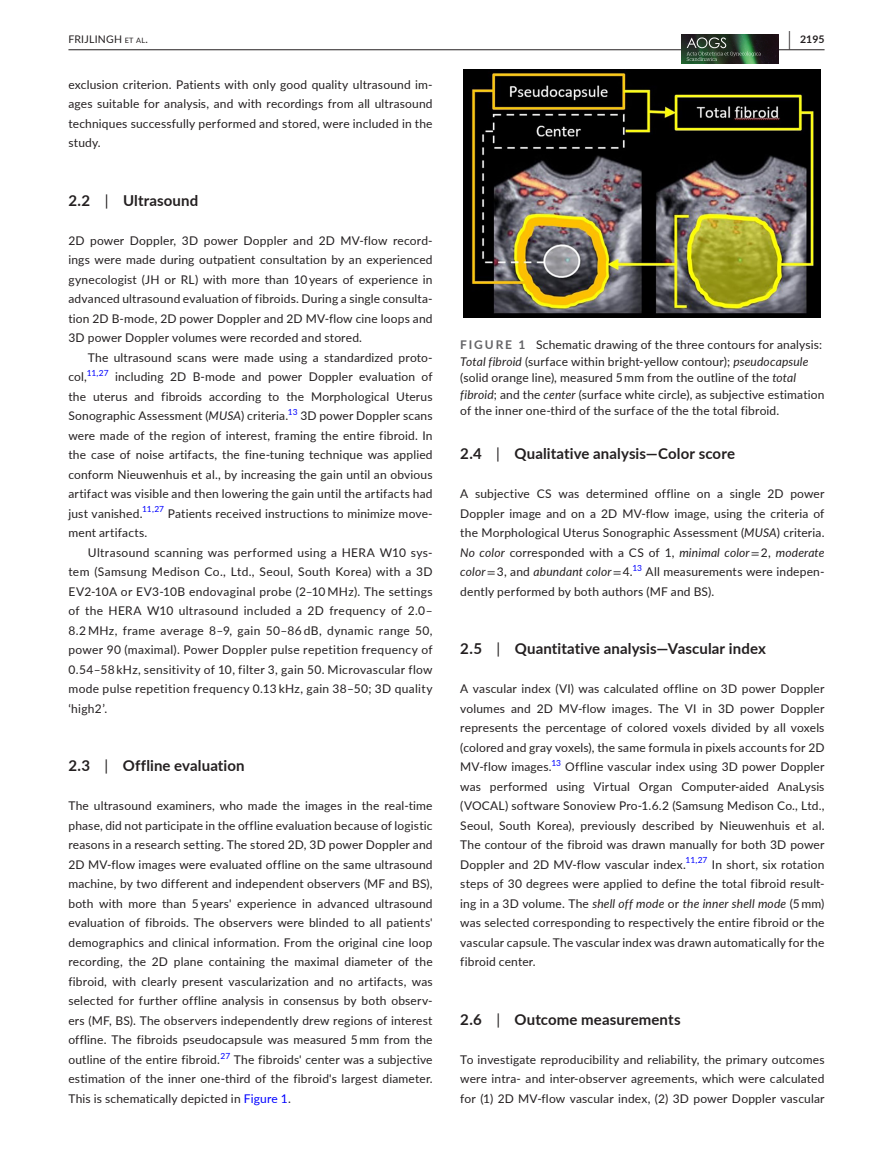
<style>
.page{position:relative;width:893px;height:1174px;background:#fff}
.page>*{position:absolute;margin:0;border:0;box-sizing:border-box;transform-origin:0 0}
.t1{font:700 15px "Lato";letter-spacing:.005em;color:#231f20}
.t2{font:12px/19.5px "Lato";letter-spacing:.015em;color:#231f20;text-align:justify}
.t3{font:10.5px "Lato";letter-spacing:.02em;color:#231f20}
.t4{font:700 10.5px "Lato";color:#231f20}
.t5{font:8.4px "Lato";color:#00f}
.s1{font-size:7.35px}
.s2{font-size:19.5px}
.s3{font-weight:400}
.s4{font-style:italic}
.s5{color:#00f}
.s6{font-weight:700;color:#636366}
.s7{font-family:"STIX"}
</style>
<div class="page">
<hr style="left:68px;top:49px;width:756px;height:1px;background:#231f20">
<img style="left:682px;top:34px;width:97px;height:30px">
<svg style="left:687px;top:37px;width:74px;height:24px;background:#3f5843"></svg>
<img style="left:464px;top:69px;width:357px;height:248px">
<p class="t3" style="left:68px;top:31px;width:81px">FRIJLINGH <span class="s1">et al</span>.</p>
<p class="t4" style="left:789px;top:31px;width:37px"><span class="s2">|</span> 2195</p>
<p class="t2" style="left:68px;top:74px;width:366px">exclusion criterion. Patients with only good quality ultrasound im&shy;ages suitable for analysis, and with recordings from all ultrasound techniques successfully performed and stored, were included in the study.</p>
<p class="t1" style="left:68px;top:189px;width:131px">2.2 <span class="s3">|</span> Ultrasound</p>
<p class="t2" style="left:68px;top:230px;width:366px">2D power Doppler, 3D power Doppler and 2D MV-flow record&shy;ings were made during outpatient consultation by an experienced gynecologist (JH or RL) with more than 10 years of experience in advanced ultrasound evaluation of fibroids. During a single consulta&shy;tion 2D B-mode, 2D power Doppler and 2D MV-flow cine loops and 3D power Doppler volumes were recorded and stored.</p>
<p class="t2" style="left:68px;top:347px;width:366px;text-indent:20px">The ultrasound scans were made using a standardized proto&shy;col,<sup>11,27</sup> including 2D B-mode and power Doppler evaluation of the uterus and fibroids according to the Morphological Uterus Sonographic Assessment (<span class="s4">MUSA</span>) criteria.<sup>13</sup> 3D power Doppler scans were made of the region of interest, framing the entire fibroid. In the case of noise artifacts, the fine-tuning technique was applied conform Nieuwenhuis et al., by increasing the gain until an obvious artifact was visible and then lowering the gain until the artifacts had just vanished.</p>
<p class="t5" style="left:142px;top:503px;width:23px">11,27</p>
<p class="t2" style="left:168px;top:503px;width:266px">Patients received instructions to minimize move-</p>
<p class="t2" style="left:68px;top:522px;width:81px">ment artifacts.</p>
<p class="t2" style="left:88px;top:542px;width:346px">Ultrasound scanning was performed using a HERA W10 sys-</p>
<p class="t2" style="left:68px;top:561px;width:366px">tem (Samsung Medison Co., Ltd., Seoul, South Korea) with a 3D</p>
<p class="t2" style="left:68px;top:581px;width:366px">EV2-10A or EV3-10B endovaginal probe (2–10 MHz). The settings</p>
<p class="t2" style="left:68px;top:600px;width:366px">of the HERA W10 ultrasound included a 2D frequency of 2.0–</p>
<p class="t2" style="left:68px;top:620px;width:366px">8.2 MHz, frame average 8–9, gain 50–86 dB, dynamic range 50,</p>
<p class="t2" style="left:68px;top:639px;width:366px">power 90 (maximal). Power Doppler pulse repetition frequency of</p>
<p class="t2" style="left:68px;top:659px;width:366px">0.54–58 kHz, sensitivity of 10, filter 3, gain 50. Microvascular flow</p>
<p class="t2" style="left:68px;top:678px;width:366px">mode pulse repetition frequency 0.13 kHz, gain 38–50; 3D quality</p>
<p class="t2" style="left:68px;top:698px;width:40px">‘high2’.</p>
<p class="t1" style="left:68px;top:755px;width:178px">2.3 <span class="s3">|</span> Offline evaluation</p>
<p class="t2" style="left:68px;top:795px;width:366px">The ultrasound examiners, who made the images in the real-time phase, did not participate in the offline evaluation because of logistic reasons in a research setting. The stored 2D, 3D power Doppler and 2D MV-flow images were evaluated offline on the same ultrasound machine, by two different and independent observers (MF and BS), both with more than 5 years' experience in advanced ultrasound evaluation of fibroids. The observers were blinded to all patients' demographics and clinical information. From the original cine loop recording, the 2D plane containing the maximal diameter of the fibroid, with clearly present vascularization and no artifacts, was selected for further offline analysis in consensus by both observ&shy;ers (MF, BS). The observers independently drew regions of interest offline. The fibroids pseudocapsule was measured 5 mm from the outline of the entire fibroid.<sup>27</sup> The fibroids' center was a subjective estimation of the inner one-third of the fibroid's largest diameter.<br>This is schematically depicted in <span class="s5">Figure 1</span>.</p>
<p class="t2" style="left:460px;top:336px;width:366px;line-height:16.5px;text-align:left"><span class="s6">FIGURE 1</span> Schematic drawing of the three contours for analysis:<br><span class="s4">Total fibroid</span> (surface within bright-yellow contour); <span class="s4">pseudocapsule </span>(solid orange line), measured 5 mm from the outline of the <span class="s4">total fibroid</span>; and the <span class="s4">center</span> (surface white circle), as subjective estimation of the inner one-third of the surface of the the total fibroid.</p>
<p class="t1" style="left:460px;top:443px;width:276px">2.4 <span class="s3">|</span> Qualitative analysis—Color score</p>
<p class="t2" style="left:460px;top:483px;width:366px">A subjective CS was determined offline on a single 2D power Doppler image and on a 2D MV-flow image, using the criteria of the Morphological Uterus Sonographic Assessment (<span class="s4">MUSA</span>) criteria.<br><span class="s4">No color</span> corresponded with a CS of 1, <span class="s4">minimal color</span><span class="s7">=</span> 2, <span class="s4">moderate color</span><span class="s7">=</span> 3, and <span class="s4">abundant color</span><span class="s7">=</span> 4.</p>
<p class="t5" style="left:632px;top:562px;width:11px">13</p>
<p class="t2" style="left:460px;top:561px;width:366px;text-indent:185px">All measurements were indepen&shy;dently performed by both authors (MF and BS).</p>
<p class="t1" style="left:460px;top:638px;width:307px">2.5 <span class="s3">|</span> Quantitative analysis—Vascular index</p>
<p class="t2" style="left:460px;top:678px;width:366px">A vascular index (VI) was calculated offline on 3D power Doppler volumes and 2D MV-flow images. The VI in 3D power Doppler represents the percentage of colored voxels divided by all voxels (colored and gray voxels), the same formula in pixels accounts for 2D MV-flow images.</p>
<p class="t5" style="left:551px;top:757px;width:11px">13</p>
<p class="t2" style="left:460px;top:756px;width:366px;text-indent:105px">Offline vascular index using 3D power Doppler was performed using Virtual Organ Computer-aided AnaLysis (VOCAL) software Sonoview Pro-1.6.2 (Samsung Medison Co., Ltd., Seoul, South Korea), previously described by Nieuwenhuis et al.<br>The contour of the fibroid was drawn manually for both 3D power Doppler and 2D MV-flow vascular index.</p>
<p class="t5" style="left:686px;top:854px;width:23px">11,27</p>
<p class="t2" style="left:460px;top:854px;width:366px;text-indent:252px">In short, six rotation steps of 30 degrees were applied to define the total fibroid result&shy;ing in a 3D volume. The <span class="s4">shell off mode</span> or <span class="s4">the inner shell mode</span> (5 mm) was selected corresponding to respectively the entire fibroid or the vascular capsule. The vascular index was drawn automatically for the fibroid center.</p>
<p class="t1" style="left:460px;top:1008px;width:222px">2.6 <span class="s3">|</span> Outcome measurements</p>
<p class="t2" style="left:460px;top:1049px;width:366px">To investigate reproducibility and reliability, the primary outcomes were intra- and inter-observer agreements, which were calculated for (1) 2D MV-flow vascular index, (2) 3D power Doppler vascular</p>
</div>
